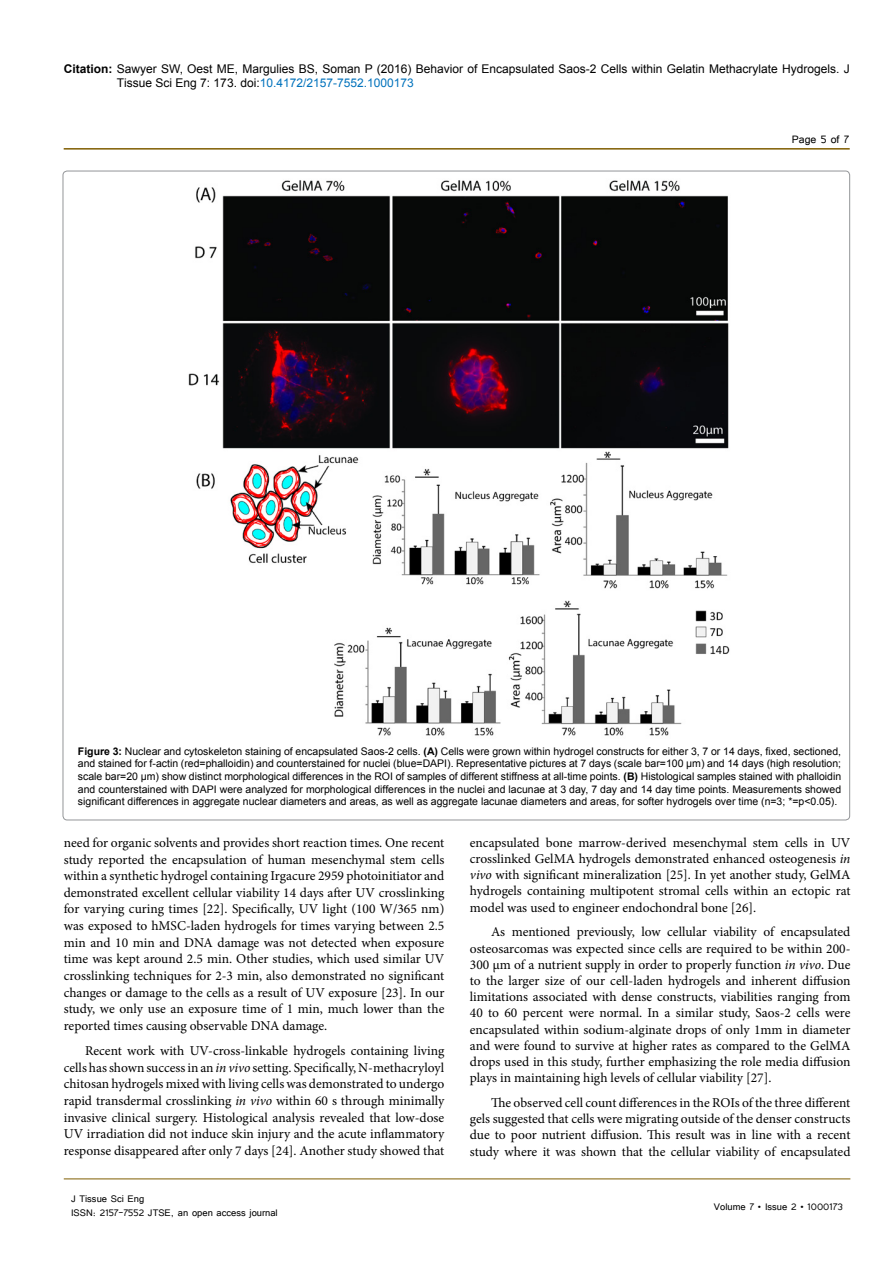
<style>
.page{position:relative;width:893px;height:1263px;background:#fff}
.page>*{position:absolute;margin:0;border:0;box-sizing:border-box;transform-origin:0 0}
.t1{font:13.5px/16.6px "Minion Pro";color:#000;text-align:justify}
.t2{font:13.5px "Tunga";color:#000}
.t3{font:12px/14.4px "Arial";color:#000}
.t4{font:12px/14.4px "Tunga";color:#000}
.t5{font:10.5px/12.6px "Arial";color:#000;text-align:justify}
.s1{font-weight:700}
.s2{color:#0072bc}
.s3{font-style:italic}
</style>
<div class="page">
<hr style="left:64px;top:148px;width:786px;height:2px;background:#7f5d00">
<hr style="left:64px;top:1179px;width:786px;height:1px;background:#7f5d00">
<img style="left:188px;top:180px;width:542px;height:556px">
<p class="t3" style="left:117px;top:61px;width:734px;text-indent:-53px"><span class="s1">Citation:</span> Sawyer SW, Oest ME, Margulies BS, Soman P (2016) Behavior of Encapsulated Saos-2 Cells within Gelatin Methacrylate Hydrogels. J<br>Tissue Sci Eng 7: 173. doi:<span class="s2">10.4172/2157-7552.1000173</span></p>
<p class="t2" style="left:792px;top:131px;width:59px">Page 5 of 7</p>
<p class="t5" style="left:78px;top:745px;width:765px"><span class="s1">Figure 3:</span> Nuclear and cytoskeleton staining of encapsulated Saos-2 cells. <span class="s1">(A)</span> Cells were grown within hydrogel constructs for either 3, 7 or 14 days, fixed, sectioned, and stained for f-actin (red=phalloidin) and counterstained for nuclei (blue=DAPI). Representative pictures at 7 days (scale bar=100 μm) and 14 days (high resolution; scale bar=20 μm) show distinct morphological differences in the ROI of samples of different stiffness at all-time points. <span class="s1">(B)</span> Histological samples stained with phalloidin and counterstained with DAPI were analyzed for morphological differences in the nuclei and lacunae at 3 day, 7 day and 14 day time points. Measurements showed significant differences in aggregate nuclear diameters and areas, as well as aggregate lacunae diameters and areas, for softer hydrogels over time (n=3; *=p&lt;0.05).</p>
<p class="t1" style="left:64px;top:834px;width:382px">need for organic solvents and provides short reaction times. One recent study reported the encapsulation of human mesenchymal stem cells within a synthetic hydrogel containing Irgacure 2959 photoinitiator and demonstrated excellent cellular viability 14 days after UV crosslinking for varying curing times [22]. Specifically, UV light (100 W/365 nm) was exposed to hMSC-laden hydrogels for times varying between 2.5 min and 10 min and DNA damage was not detected when exposure time was kept around 2.5 min. Other studies, which used similar UV crosslinking techniques for 2-3 min, also demonstrated no significant changes or damage to the cells as a result of UV exposure [23]. In our study, we only use an exposure time of 1 min, much lower than the reported times causing observable DNA damage.</p>
<p class="t1" style="left:64px;top:1042px;width:382px;text-indent:21px">Recent work with UV-cross-linkable hydrogels containing living cells has shown success in an <span class="s3">in vivo</span> setting. Specifically, N-methacryloyl chitosan hydrogels mixed with living cells was demonstrated to undergo rapid transdermal crosslinking <span class="s3">in vivo</span> within 60 s through minimally invasive clinical surgery. Histological analysis revealed that low-dose UV irradiation did not induce skin injury and the acute inflammatory response disappeared after only 7 days [24]. Another study showed that</p>
<p class="t4" style="left:71px;top:1190px;width:208px">J Tissue Sci Eng<br>ISSN: 2157-7552 JTSE, an open access journal</p>
<p class="t1" style="left:470px;top:834px;width:382px;line-height:16.2px">encapsulated bone marrow-derived mesenchymal stem cells in UV crosslinked GelMA hydrogels demonstrated enhanced osteogenesis <span class="s3">in vivo</span> with significant mineralization [25]. In yet another study, GelMA hydrogels containing multipotent stromal cells within an ectopic rat model was used to engineer endochondral bone [26].</p>
<p class="t1" style="left:470px;top:924px;width:382px;line-height:16.2px;text-indent:21px">As mentioned previously, low cellular viability of encapsulated osteosarcomas was expected since cells are required to be within 200- 300 μm of a nutrient supply in order to properly function <span class="s3">in vivo</span>. Due to the larger size of our cell-laden hydrogels and inherent diffusion limitations associated with dense constructs, viabilities ranging from 40 to 60 percent were normal. In a similar study, Saos-2 cells were encapsulated within sodium-alginate drops of only 1mm in diameter and were found to survive at higher rates as compared to the GelMA drops used in this study, further emphasizing the role media diffusion plays in maintaining high levels of cellular viability [27].</p>
<p class="t1" style="left:470px;top:1094px;width:382px;line-height:16.2px;text-indent:21px">The observed cell count differences in the ROIs of the three different gels suggested that cells were migrating outside of the denser constructs due to poor nutrient diffusion. This result was in line with a recent study where it was shown that the cellular viability of encapsulated</p>
<p class="t4" style="left:714px;top:1199px;width:130px">Volume 7 • Issue 2 • 1000173</p>
</div>
